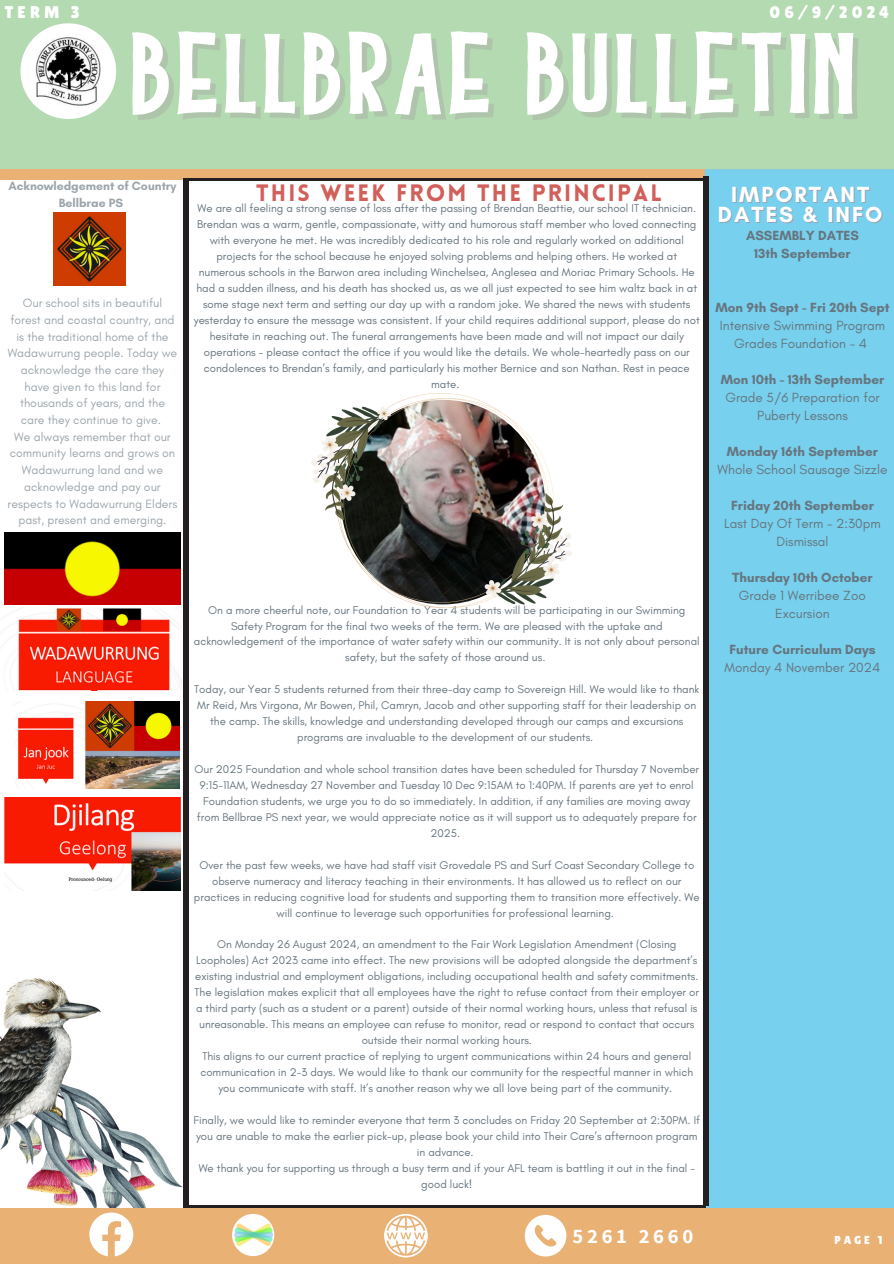
<style>
.page{position:relative;width:894px;height:1264px;background:#fff}
.page>*{position:absolute;margin:0;border:0;box-sizing:border-box;transform-origin:0 0}
.t1{font:116.85px "Hooked Typeface";letter-spacing:.06em;color:#fff}
.t2{font:900 23.25px "Lovelo";letter-spacing:.09em;color:#d15f5a}
.t3{font:700 22.35px "Glacial Indifference";letter-spacing:.09em;color:#fff}
.t4{font:700 20.55px "Source Sans Pro";letter-spacing:.18em;color:#fff}
.t5{font:16.95px "Lilita One";color:#fff}
.t6{font:16.8px "Lilita One";letter-spacing:.24em;color:#fff}
.t7{font:13.5px/18px "Glacial Indifference";color:#66757f;text-align:center}
.t8{font:700 13.5px/18px "Glacial Indifference";color:#66757f;text-align:center}
.t9{font:12.3px/16.6px "Glacial Indifference";color:#66757f;text-align:center}
.t10{font:700 12.3px/16.6px "Glacial Indifference";color:#66757f;text-align:center}
.t11{font:11.55px "Lilita One";color:#fff}
.t12{font:11.4px/15.9px "Glacial Indifference";color:#66757f;text-align:center}
.s1{font-weight:700}
.s2{font-weight:400}
</style>
<div class="page">
<div style="left:460px;top:153px;width:258px;height:27px;background:#eab175"></div>
<div style="left:224px;top:153px;width:257px;height:27px;background:#eab175"></div>
<div style="left:0;top:153px;width:236px;height:27px;background:#eab175"></div>
<div style="left:0;top:0;width:893px;height:169px;background:#b4dab1"></div>
<div style="left:706px;top:824px;width:187px;height:383px;background:#77d0ed"></div>
<img style="left:0;top:978px;width:182px;height:229px">
<div style="left:0;top:1207px;width:893px;height:56px;background:#eab175"></div>
<div style="left:704px;top:169px;width:189px;height:655px;background:#77d0ed"></div>
<svg style="left:89px;top:1212px;width:44px;height:44px"></svg>
<svg style="left:384px;top:1214px;width:43px;height:43px"></svg>
<img style="left:232px;top:1213px;width:42px;height:42px;border-radius:50%">
<svg style="left:524px;top:1214px;width:42px;height:42px"></svg>
<svg style="left:20px;top:23px;width:96px;height:96px"></svg>
<img style="left:36px;top:37px;width:64px;height:69px">
<img style="left:53px;top:213px;width:72px;height:72px">
<img style="left:5px;top:532px;width:175px;height:72px">
<hr style="left:183px;top:178px;width:520px;height:2px;background:#231f20">
<hr style="left:183px;top:1205px;width:522px;height:2px;background:#231f20">
<div style="left:183px;top:180px;width:5px;height:1026px;background:#231f20"></div>
<div style="left:703px;top:176px;width:5px;height:1030px;background:#231f20"></div>
<img style="left:0;top:607px;width:182px;height:84px">
<img style="left:17px;top:701px;width:163px;height:87px">
<img style="left:5px;top:797px;width:175px;height:93px">
<img style="left:311px;top:393px;width:260px;height:214px">
<p class="t5" style="left:5px;top:2px;width:76px">TERM 3</p>
<p class="t6" style="left:769px;top:2px;width:121px">06/9/2024</p>
<p class="t1" style="left:132px;top:24px;width:724px">BELLBRAE BULLETIN</p>
<p class="t10" style="left:8px;top:177px;width:170px">Acknowledgement of Country<br>Bellbrae PS</p>
<p class="t9" style="left:8px;top:294px;width:171px">Our school sits in beautiful forest and coastal country, and is the traditional home of the<br>Wadawurrung people. Today we acknowledge the care they have given to this land for thousands of years, and the care they continue to give.<br>We always remember that our community learns and grows on<br>Wadawurrung land and we acknowledge and pay our respects to Wadawurrung Elders past, present and emerging.</p>
<p class="t2" style="left:256px;top:184px;width:407px">THIS WEEK FROM THE PRINCIPAL</p>
<h5 class="t12" style="left:194px;top:200px;width:507px">We are all feeling a strong sense of loss after the passing of Brendan Beattie, our school IT technician.<br>Brendan was a warm, gentle, compassionate, witty and humorous staff member who loved connecting with everyone he met. He was incredibly dedicated to his role and regularly worked on additional projects for the school because he enjoyed solving problems and helping others. He worked at numerous schools in the Barwon area including Winchelsea, Anglesea and Moriac Primary Schools. He had a sudden illness, and his death has shocked us, as we all just expected to see him waltz back in at some stage next term and setting our day up with a random joke. We shared the news with students yesterday to ensure the message was consistent. If your child requires additional support, please do not hesitate in reaching out. The funeral arrangements have been made and will not impact our daily operations – please contact the office if you would like the details. We whole-heartedly pass on our condolences to Brendan’s family, and particularly his mother Bernice and son Nathan. Rest in peace mate.</h5>
<h6 class="t12" style="left:194px;top:601px;width:507px">On a more cheerful note, our Foundation to Year 4 students will be participating in our Swimming Safety Program for the final two weeks of the term. We are pleased with the uptake and acknowledgement of the importance of water safety within our community. It is not only about personal safety, but the safety of those around us.</h6>
<h6 class="t12" style="left:194px;top:681px;width:506px">Today, our Year 5 students returned from their three-day camp to Sovereign Hill. We would like to thank Mr Reid, Mrs Virgona, Mr Bowen, Phil, Camryn, Jacob and other supporting staff for their leadership on the camp. The skills, knowledge and understanding developed through our camps and excursions programs are invaluable to the development of our students.</h6>
<h6 class="t12" style="left:194px;top:761px;width:506px">Our 2025 Foundation and whole school transition dates have been scheduled for Thursday 7 November 9:15-11AM, Wednesday 27 November and Tuesday 10 Dec 9:15AM to 1:40PM. If parents are yet to enrol Foundation students, we urge you to do so immediately. In addition, if any families are moving away from Bellbrae PS next year, we would appreciate notice as it will support us to adequately prepare for 2025.</h6>
<h6 class="t12" style="left:194px;top:856px;width:507px">Over the past few weeks, we have had staff visit Grovedale PS and Surf Coast Secondary College to observe numeracy and literacy teaching in their environments. It has allowed us to reflect on our practices in reducing cognitive load for students and supporting them to transition more effectively. We will continue to leverage such opportunities for professional learning.</h6>
<h6 class="t12" style="left:195px;top:936px;width:504px">On Monday 26 August 2024, an amendment to the Fair Work Legislation Amendment (Closing<br>Loopholes) Act 2023 came into effect. The new provisions will be adopted alongside the department’s existing industrial and employment obligations, including occupational health and safety commitments.</h6>
<h6 class="t12" style="left:194px;top:984px;width:505px">The legislation makes explicit that all employees have the right to refuse contact from their employer or a third party (such as a student or a parent) outside of their normal working hours, unless that refusal is unreasonable. This means an employee can refuse to monitor, read or respond to contact that occurs outside their normal working hours.</h6>
<p class="t12" style="left:200px;top:1048px;width:494px">This aligns to our current practice of replying to urgent communications within 24 hours and general communication in 2-3 days. We would like to thank our community for the respectful manner in which you communicate with staff. It’s another reason why we all love being part of the community.</p>
<p class="t12" style="left:193px;top:1111px;width:508px">Finally, we would like to reminder everyone that term 3 concludes on Friday 20 September at 2:30PM. If you are unable to make the earlier pick-up, please book your child into Their Care’s afternoon program in advance.</p>
<h5 class="t12" style="left:199px;top:1159px;width:497px">We thank you for supporting us through a busy term and if your AFL team is battling it out in the final – good luck!</h5>
<h4 class="t4" style="left:572px;top:1222px;width:122px">5261 2660</h4>
<p class="t3" style="left:730px;top:180px;width:140px">IMPORTANT</p>
<p class="t3" style="left:717px;top:201px;width:166px">DATES &amp; INFO</p>
<h6 class="t8" style="left:745px;top:226px;width:114px">ASSEMBLY DATES<br>13th September</h6>
<p class="t7" style="left:715px;top:298px;width:176px"><span class="s1">Mon 9th Sept - Fri 20th Sept<br></span>Intensive Swimming Program<br>Grades Foundation - 4</p>
<p class="t7" style="left:720px;top:370px;width:165px"><span class="s1">Mon 10th - 13th September<br></span>Grade 5/6 Preparation for<br>Puberty Lessons</p>
<p class="t7" style="left:717px;top:442px;width:171px"><span class="s1">Monday 16th September<br></span>Whole School Sausage Sizzle</p>
<p class="t7" style="left:724px;top:496px;width:158px"><span class="s1">Friday 20th September<br></span>Last Day Of Term - 2:30pm<br>Dismissal</p>
<p class="t7" style="left:732px;top:568px;width:142px"><span class="s1">Thursday 10th October<br></span>Grade 1 Werribee Zoo<br>Excursion</p>
<p class="t8" style="left:724px;top:640px;width:157px">Future Curriculum Days<br><span class="s2">Monday 4 November 2024</span></p>
<p class="t11" style="left:834px;top:1233px;width:49px">PAGE 1</p>
</div>
